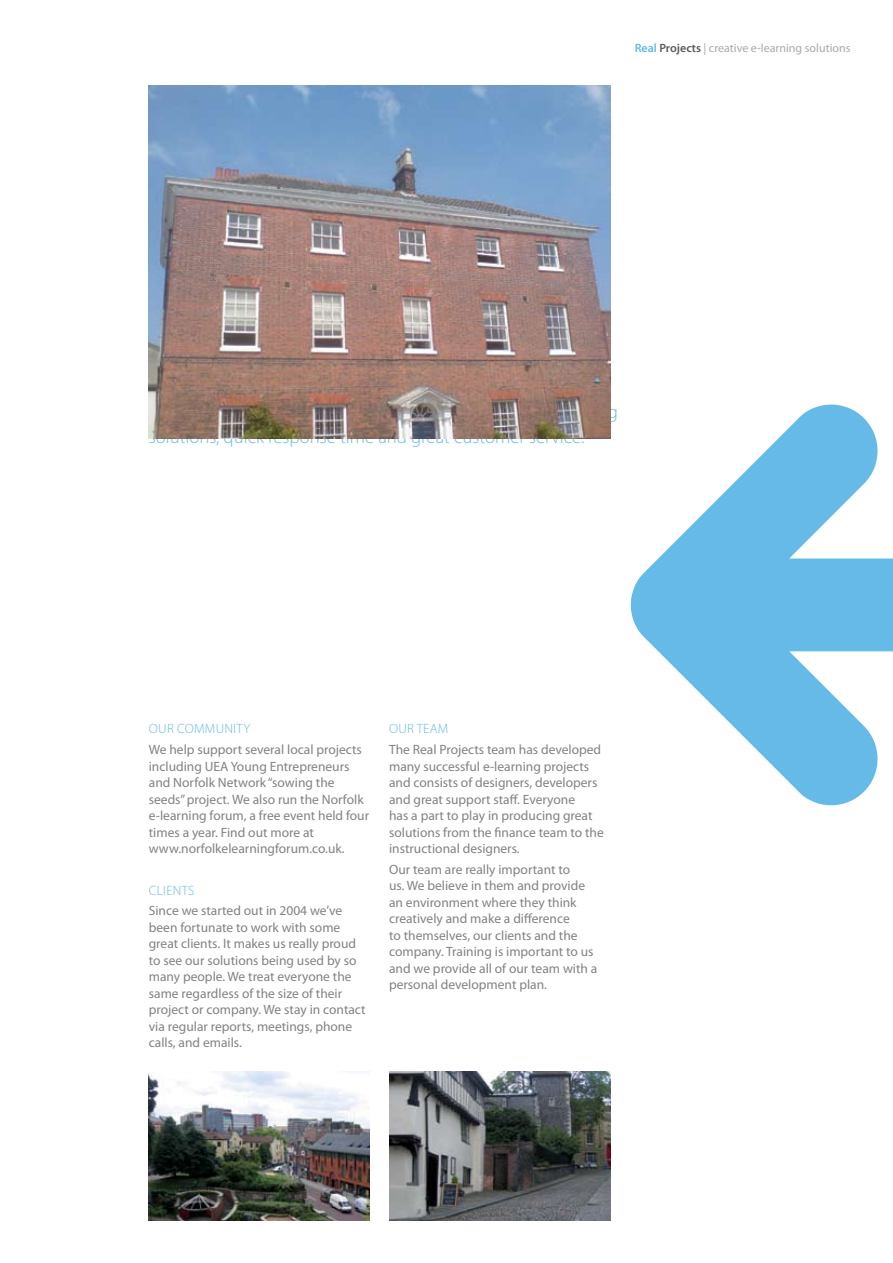
<style>
.page{position:relative;width:893px;height:1263px;background:#fff}
.page>*{position:absolute;margin:0;border:0;box-sizing:border-box;transform-origin:0 0}
.t1{font:300 18.75px "Myriad Pro";color:#62b9e8}
.t2{font:13.5px/16.5px "Myriad Pro";color:#808284}
.t3{font:300 13.5px "Myriad Pro";letter-spacing:.02em;color:#62b9e8}
.t4{font:12px "Myriad Pro";color:#a7a9ac}
.s1{font-weight:600;color:#62b9e8}
.s2{font-weight:600;color:#58595b}
</style>
<div class="page">
<img style="left:149px;top:1071px;width:221px;height:149px">
<img style="left:389px;top:1071px;width:221px;height:149px">
<svg style="left:630px;top:404px;width:263px;height:402px;fill:#66bae8"></svg>
<img style="left:149px;top:85px;width:461px;height:353px">
<p class="t4" style="left:635px;top:40px;width:217px"><span class="s1">Real</span> <span class="s2">Projects</span> | creative e-learning solutions</p>
<h1 class="t1" style="left:149px;top:426px;width:437px">solutions, quick response time and great customer service.</h1>
<p class="t3" style="left:149px;top:721px;width:103px">OUR COMMUNITY</p>
<p class="t2" style="left:149px;top:741px;width:222px">We help support several local projects including UEA Young Entrepreneurs and Norfolk Network “sowing the seeds” project. We also run the Norfolk e-learning forum, a free event held four times a year. Find out more at www.norfolkelearningforum.co.uk.</p>
<p class="t3" style="left:149px;top:882px;width:47px">CLIENTS</p>
<p class="t2" style="left:149px;top:902px;width:218px">Since we started out in 2004 we’ve been fortunate to work with some great clients. It makes us really proud to see our solutions being used by so many people. We treat everyone the same regardless of the size of their project or company. We stay in contact via regular reports, meetings, phone calls, and emails.</p>
<p class="t3" style="left:389px;top:721px;width:61px">OUR TEAM</p>
<p class="t2" style="left:389px;top:741px;width:216px">The Real Projects team has developed many successful e-learning projects and consists of designers, developers and great support staff. Everyone<br>has a part to play in producing great solutions from the finance team to the instructional designers.</p>
<p class="t2" style="left:389px;top:861px;width:210px">Our team are really important to<br>us. We believe in them and provide an environment where they think creatively and make a difference<br>to themselves, our clients and the company. Training is important to us and we provide all of our team with a personal development plan.</p>
</div>
